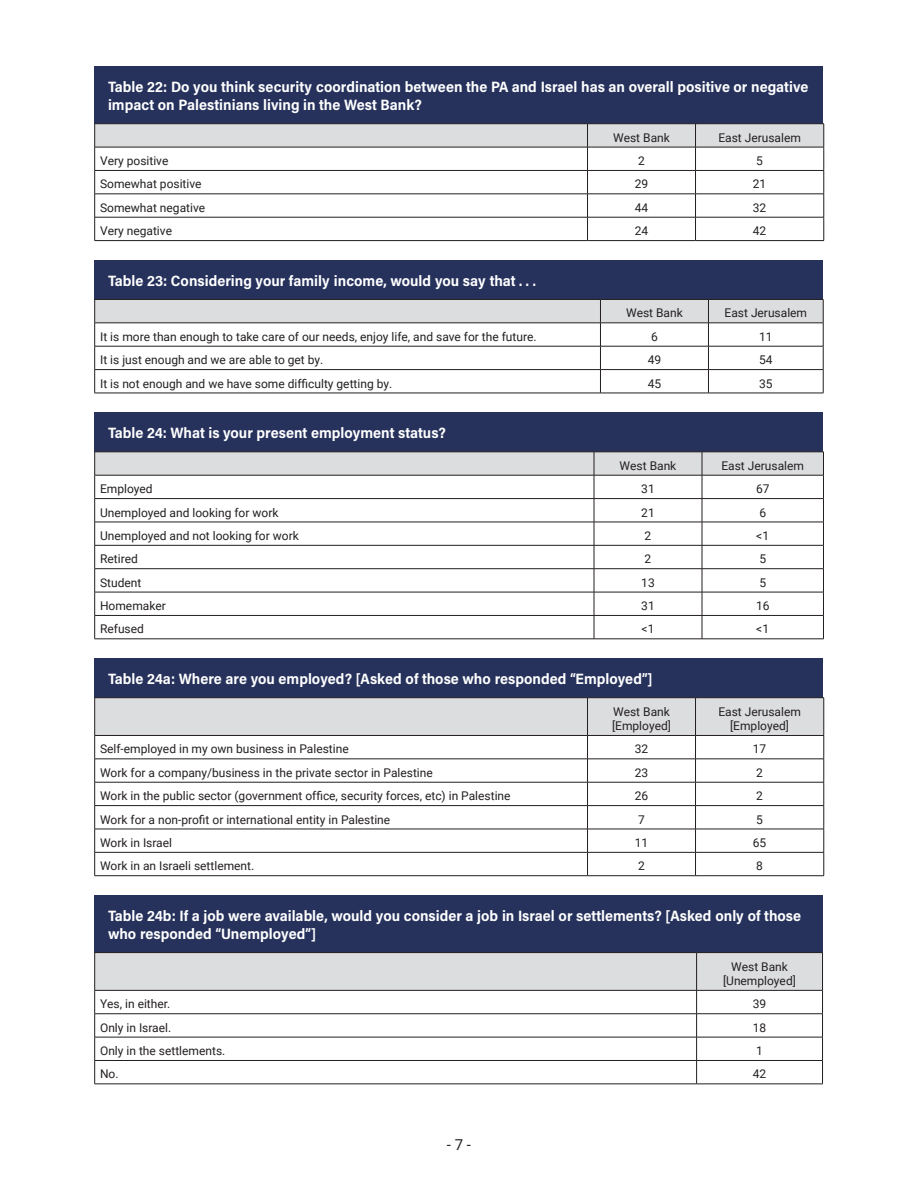
<style>
.page{position:relative;width:918px;height:1188px;background:#fff}
.page>*{position:absolute;margin:0;border:0;box-sizing:border-box;transform-origin:0 0}
.Question{font:15px/18px "Acumin Variable Concept";color:#fff}
.t1{font:15px "Roboto";color:#231f20}
.Paragraph_Style_1{font:12px "Roboto";color:#231f20}
.Tables{font:12px "Roboto";color:#231f20}
</style>
<div class="page">
<div style="left:94px;top:66px;width:730px;height:58px;background:#26325c"></div>
<div style="left:94px;top:260px;width:730px;height:39px;background:#26325c"></div>
<div style="left:94px;top:412px;width:730px;height:40px;background:#26325c"></div>
<div style="left:94px;top:658px;width:730px;height:40px;background:#26325c"></div>
<div style="left:94px;top:895px;width:730px;height:58px;background:#26325c"></div>
<hr style="left:94px;top:123px;width:494px;height:1px;background:#231f20">
<hr style="left:588px;top:123px;width:108px;height:1px;background:#231f20">
<hr style="left:696px;top:123px;width:128px;height:1px;background:#231f20">
<svg style="left:94px;top:124px;width:731px;height:116px"></svg>
<hr style="left:94px;top:240px;width:494px;height:1px;background:#231f20">
<hr style="left:588px;top:240px;width:108px;height:1px;background:#231f20">
<hr style="left:696px;top:240px;width:128px;height:1px;background:#231f20">
<svg style="left:94px;top:299px;width:730px;height:94px"></svg>
<hr style="left:94px;top:393px;width:506px;height:1px;background:#231f20">
<hr style="left:600px;top:393px;width:108px;height:1px;background:#231f20">
<hr style="left:708px;top:393px;width:115px;height:1px;background:#231f20">
<svg style="left:94px;top:452px;width:730px;height:187px"></svg>
<hr style="left:94px;top:639px;width:500px;height:1px;background:#231f20">
<hr style="left:594px;top:639px;width:108px;height:1px;background:#231f20">
<hr style="left:702px;top:639px;width:122px;height:1px;background:#231f20">
<hr style="left:94px;top:697px;width:494px;height:1px;background:#231f20">
<hr style="left:588px;top:697px;width:108px;height:1px;background:#231f20">
<hr style="left:696px;top:697px;width:128px;height:1px;background:#231f20">
<svg style="left:94px;top:698px;width:731px;height:178px"></svg>
<hr style="left:94px;top:875px;width:494px;height:1px;background:#231f20">
<hr style="left:588px;top:875px;width:108px;height:1px;background:#231f20">
<hr style="left:696px;top:875px;width:128px;height:1px;background:#231f20">
<hr style="left:94px;top:952px;width:603px;height:1px;background:#231f20">
<hr style="left:697px;top:952px;width:126px;height:1px;background:#231f20">
<svg style="left:94px;top:953px;width:729px;height:131px"></svg>
<hr style="left:94px;top:1084px;width:603px;height:1px;background:#231f20">
<hr style="left:697px;top:1084px;width:126px;height:1px;background:#231f20">
<p class="Question" style="left:108px;top:77px;width:702px">Table 22: Do you think security coordination between the PA and Israel has an overall positive or negative impact on Palestinians living in the West Bank?</p>
<p class="Tables" style="left:613px;top:129px;width:58px">West Bank</p>
<p class="Tables" style="left:718px;top:129px;width:84px">East Jerusalem</p>
<p class="Paragraph_Style_1" style="left:100px;top:152px;width:70px">Very positive</p>
<p class="Tables" style="left:638px;top:152px;width:8px">2</p>
<p class="Tables" style="left:756px;top:152px;width:8px">5</p>
<p class="Paragraph_Style_1" style="left:100px;top:176px;width:103px">Somewhat positive</p>
<p class="Tables" style="left:635px;top:176px;width:15px">29</p>
<p class="Tables" style="left:753px;top:176px;width:15px">21</p>
<p class="Paragraph_Style_1" style="left:100px;top:199px;width:107px">Somewhat negative</p>
<p class="Tables" style="left:635px;top:199px;width:15px">44</p>
<p class="Tables" style="left:753px;top:199px;width:15px">32</p>
<p class="Paragraph_Style_1" style="left:100px;top:223px;width:73px">Very negative</p>
<p class="Tables" style="left:635px;top:223px;width:15px">24</p>
<p class="Tables" style="left:753px;top:223px;width:15px">42</p>
<p class="Question" style="left:108px;top:271px;width:429px">Table 23: Considering your family income, would you say that . . .</p>
<p class="Tables" style="left:626px;top:305px;width:58px">West Bank</p>
<p class="Tables" style="left:725px;top:305px;width:84px">East Jerusalem</p>
<p class="Paragraph_Style_1" style="left:100px;top:328px;width:438px">It is more than enough to take care of our needs, enjoy life, and save for the future.</p>
<p class="Tables" style="left:651px;top:328px;width:8px">6</p>
<p class="Tables" style="left:759px;top:328px;width:15px">11</p>
<p class="Paragraph_Style_1" style="left:100px;top:352px;width:225px">It is just enough and we are able to get by.</p>
<p class="Tables" style="left:648px;top:352px;width:15px">49</p>
<p class="Tables" style="left:759px;top:352px;width:15px">54</p>
<p class="Paragraph_Style_1" style="left:100px;top:375px;width:294px">It is not enough and we have some difficulty getting by.</p>
<p class="Tables" style="left:648px;top:375px;width:15px">45</p>
<p class="Tables" style="left:759px;top:375px;width:15px">35</p>
<p class="Question" style="left:108px;top:423px;width:339px">Table 24: What is your present employment status?</p>
<p class="Tables" style="left:620px;top:457px;width:58px">West Bank</p>
<p class="Tables" style="left:721px;top:457px;width:84px">East Jerusalem</p>
<p class="Paragraph_Style_1" style="left:100px;top:481px;width:54px">Employed</p>
<p class="Tables" style="left:641px;top:481px;width:15px">31</p>
<p class="Tables" style="left:756px;top:481px;width:15px">67</p>
<p class="Paragraph_Style_1" style="left:100px;top:504px;width:180px">Unemployed and looking for work</p>
<p class="Tables" style="left:641px;top:504px;width:15px">21</p>
<p class="Tables" style="left:759px;top:504px;width:8px">6</p>
<p class="Paragraph_Style_1" style="left:100px;top:527px;width:200px">Unemployed and not looking for work</p>
<p class="Tables" style="left:645px;top:527px;width:8px">2</p>
<p class="Tables" style="left:756px;top:527px;width:14px">&lt;1</p>
<p class="Paragraph_Style_1" style="left:100px;top:551px;width:39px">Retired</p>
<p class="Tables" style="left:645px;top:551px;width:8px">2</p>
<p class="Tables" style="left:759px;top:551px;width:8px">5</p>
<p class="Paragraph_Style_1" style="left:100px;top:574px;width:43px">Student</p>
<p class="Tables" style="left:641px;top:574px;width:15px">13</p>
<p class="Tables" style="left:759px;top:574px;width:8px">5</p>
<p class="Paragraph_Style_1" style="left:100px;top:597px;width:67px">Homemaker</p>
<p class="Tables" style="left:641px;top:597px;width:15px">31</p>
<p class="Tables" style="left:756px;top:597px;width:15px">16</p>
<p class="Paragraph_Style_1" style="left:100px;top:621px;width:45px">Refused</p>
<p class="Tables" style="left:642px;top:621px;width:14px">&lt;1</p>
<p class="Tables" style="left:756px;top:621px;width:14px">&lt;1</p>
<p class="Question" style="left:108px;top:669px;width:546px">Table 24a: Where are you employed? [Asked of those who responded “Employed”]</p>
<p class="Tables" style="left:613px;top:703px;width:58px">West Bank</p>
<p class="Tables" style="left:612px;top:717px;width:60px">[Employed]</p>
<p class="Tables" style="left:718px;top:703px;width:84px">East Jerusalem</p>
<p class="Tables" style="left:730px;top:717px;width:60px">[Employed]</p>
<p class="Paragraph_Style_1" style="left:100px;top:741px;width:250px">Self-employed in my own business in Palestine</p>
<p class="Tables" style="left:635px;top:741px;width:15px">32</p>
<p class="Tables" style="left:753px;top:741px;width:15px">17</p>
<p class="Paragraph_Style_1" style="left:100px;top:764px;width:334px">Work for a company/business in the private sector in Palestine</p>
<p class="Tables" style="left:635px;top:764px;width:15px">23</p>
<p class="Tables" style="left:756px;top:764px;width:8px">2</p>
<p class="Paragraph_Style_1" style="left:100px;top:788px;width:412px">Work in the public sector (government office, security forces, etc) in Palestine</p>
<p class="Tables" style="left:635px;top:788px;width:15px">26</p>
<p class="Tables" style="left:756px;top:788px;width:8px">2</p>
<p class="Paragraph_Style_1" style="left:100px;top:811px;width:292px">Work for a non-profit or international entity in Palestine</p>
<p class="Tables" style="left:638px;top:811px;width:8px">7</p>
<p class="Tables" style="left:756px;top:811px;width:8px">5</p>
<p class="Paragraph_Style_1" style="left:100px;top:834px;width:74px">Work in Israel</p>
<p class="Tables" style="left:635px;top:834px;width:15px">11</p>
<p class="Tables" style="left:753px;top:834px;width:15px">65</p>
<p class="Paragraph_Style_1" style="left:100px;top:858px;width:156px">Work in an Israeli settlement.</p>
<p class="Tables" style="left:638px;top:858px;width:8px">2</p>
<p class="Tables" style="left:756px;top:858px;width:8px">8</p>
<p class="Question" style="left:108px;top:906px;width:695px">Table 24b: If a job were available, would you consider a job in Israel or settlements? [Asked only of those who responded “Unemployed”]</p>
<p class="Tables" style="left:731px;top:958px;width:58px">West Bank</p>
<p class="Tables" style="left:723px;top:972px;width:74px">[Unemployed]</p>
<p class="Paragraph_Style_1" style="left:100px;top:996px;width:72px">Yes, in either.</p>
<p class="Tables" style="left:753px;top:996px;width:15px">39</p>
<p class="Paragraph_Style_1" style="left:100px;top:1019px;width:73px">Only in Israel.</p>
<p class="Tables" style="left:753px;top:1019px;width:15px">18</p>
<p class="Paragraph_Style_1" style="left:100px;top:1042px;width:127px">Only in the settlements.</p>
<p class="Tables" style="left:756px;top:1042px;width:8px">1</p>
<p class="Paragraph_Style_1" style="left:100px;top:1066px;width:20px">No.</p>
<p class="Tables" style="left:753px;top:1066px;width:15px">42</p>
<p class="t1" style="left:447px;top:1134px;width:26px">- 7 -</p>
</div>
